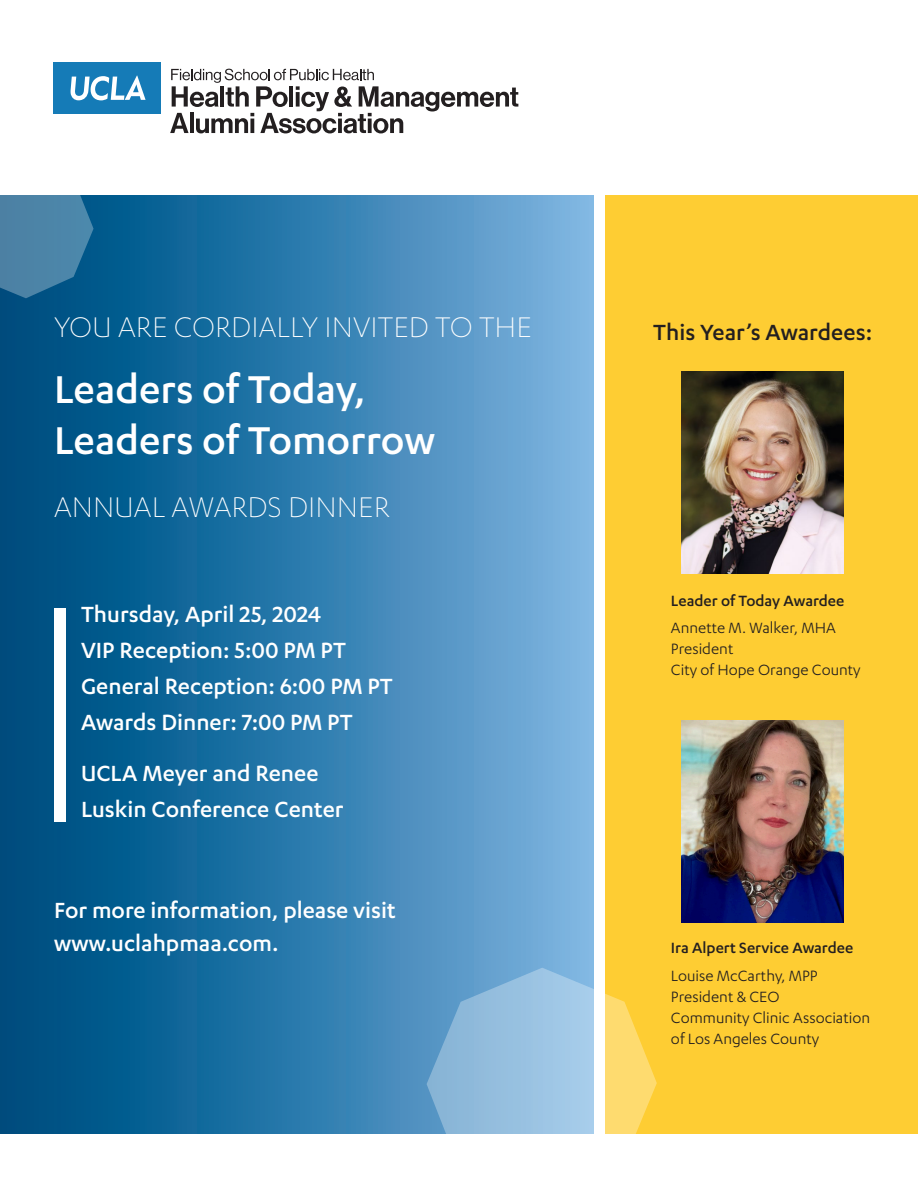
<style>
.page{position:relative;width:918px;height:1188px;background:#fff}
.page>*{position:absolute;margin:0;border:0;box-sizing:border-box;transform-origin:0 0}
.t1{font:500 45px/51px "Karbon";color:#fff}
.t2{font:300 33px "Karbon";color:#fff}
.t3{font:500 25.5px/33px "Karbon";color:#fff}
.t4{font:500 25.5px "Karbon";color:#231f20}
.t5{font:17.25px/21px "Karbon";color:#231f20}
.t6{font:500 17.25px "Karbon";color:#231f20}
</style>
<div class="page">
<div style="left:0;top:196px;width:594px;height:938px;background:linear-gradient(to right,#00467a,#7bb4e1)"></div>
<div style="left:605px;top:196px;width:313px;height:938px;background:#fecd33"></div>
<img style="left:682px;top:371px;width:162px;height:203px">
<img style="left:682px;top:720px;width:162px;height:202px">
<svg style="left:0;top:195px;width:94px;height:103px;background:#3e7ba1"></svg>
<svg style="left:427px;top:968px;width:230px;height:166px;background:#acc4c0"></svg>
<div style="left:54px;top:608px;width:12px;height:213px;background:#fff"></div>
<svg style="left:170px;top:69px;width:348px;height:64px"></svg>
<div style="left:54px;top:63px;width:107px;height:51px;background:#157bb7"></div>
<svg style="left:71px;top:76px;width:75px;height:24px"></svg>
<p class="t2" style="left:54px;top:309px;width:479px">YOU ARE CORDIALLY INVITED TO THE</p>
<p class="t1" style="left:54px;top:363px;width:382px">Leaders of Today,<br>Leaders of Tomorrow</p>
<p class="t2" style="left:54px;top:489px;width:337px">ANNUAL AWARDS DINNER</p>
<p class="t3" style="left:81px;top:597px;width:242px">Thursday, April 25, 2024</p>
<p class="t3" style="left:81px;top:633px;width:266px">VIP Reception: 5:00 PM PT</p>
<p class="t3" style="left:81px;top:669px;width:313px">General Reception: 6:00 PM PT</p>
<p class="t3" style="left:81px;top:705px;width:273px">Awards Dinner: 7:00 PM PT</p>
<p class="t3" style="left:81px;top:756px;width:239px">UCLA Meyer and Renee</p>
<p class="t3" style="left:81px;top:792px;width:264px">Luskin Conference Center</p>
<p class="t3" style="left:54px;top:893px;width:343px">For more information, please visit www.uclahpmaa.com.</p>
<p class="t4" style="left:653px;top:318px;width:220px">This Year’s Awardees:</p>
<p class="t6" style="left:671px;top:591px;width:175px">Leader of Today Awardee</p>
<p class="t5" style="left:671px;top:617px;width:166px">Annette M. Walker, MHA<br>President</p>
<p class="t5" style="left:671px;top:659px;width:191px">City of Hope Orange County</p>
<p class="t6" style="left:671px;top:938px;width:184px">Ira Alpert Service Awardee</p>
<p class="t5" style="left:671px;top:965px;width:148px">Louise McCarthy, MPP</p>
<p class="t5" style="left:671px;top:986px;width:110px">President &amp; CEO</p>
<p class="t5" style="left:671px;top:1007px;width:201px">Community Clinic Association of Los Angeles County</p>
</div>
